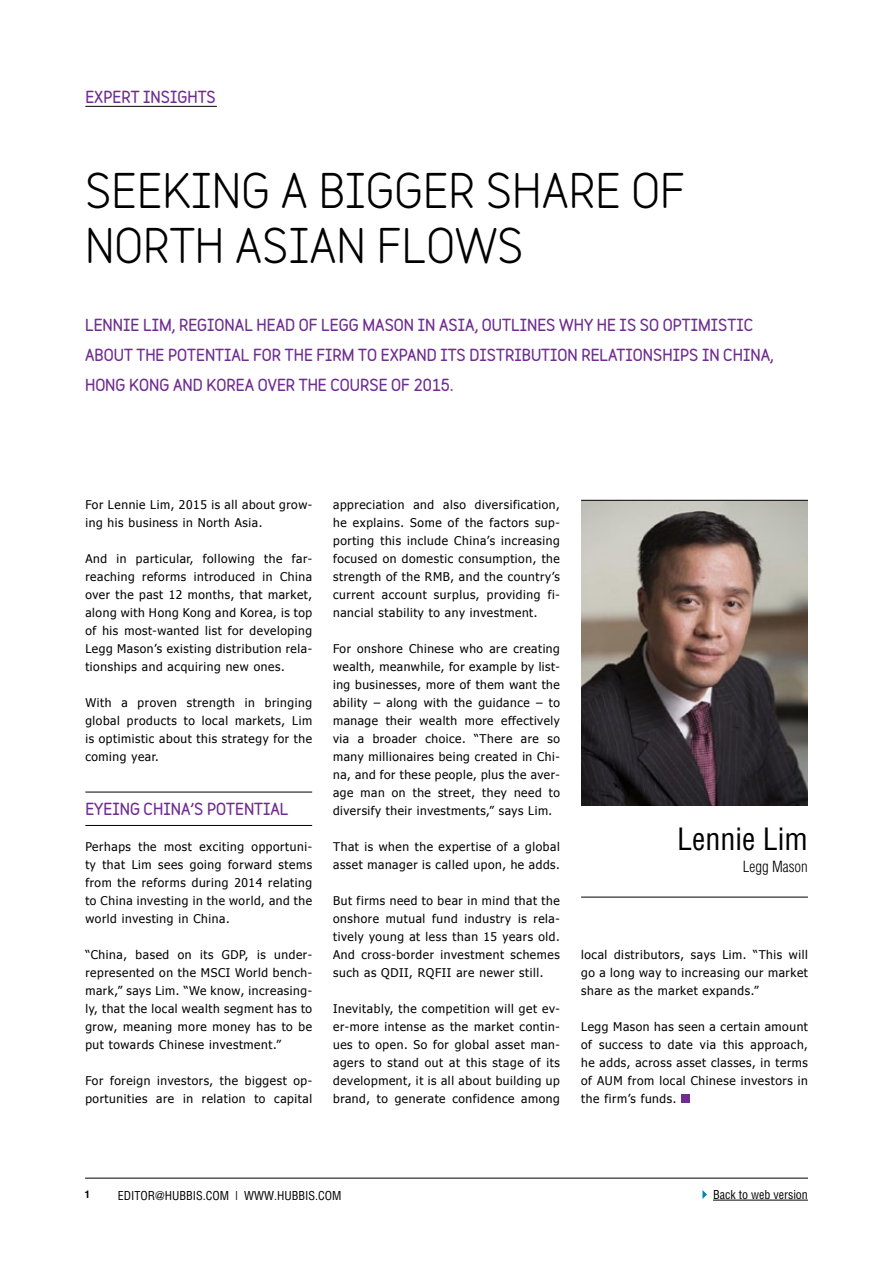
<style>
.page{position:relative;width:893px;height:1263px;background:#fff}
.page>*{position:absolute;margin:0;border:0;box-sizing:border-box;transform-origin:0 0}
.t1{font:700 45px/55.5px "Variable";color:#000}
.t2{font:condensed 30px "Helvetica";color:#000}
.t3{font:900 15px/30px "Variable";color:#6f2c91}
.t4{font:300 condensed 15px "Helvetica";color:#000}
.t5{font:12px/18px "Tahoma";letter-spacing:.05em;color:#000;text-align:justify}
.t6{font:condensed 12px "Helvetica";color:#000}
.t7{font:700 10.5px "Helvetica";color:#000}
</style>
<div class="page">
<hr style="left:85px;top:1178px;width:723px;height:1px;background:#000">
<hr style="left:85px;top:106px;width:132px;height:1px;background:#000">
<img style="left:581px;top:501px;width:227px;height:304px">
<hr style="left:85px;top:792px;width:227px;height:1px;background:#000">
<hr style="left:85px;top:825px;width:227px;height:1px;background:#000">
<hr style="left:713px;top:1200px;width:95px;height:1px;background:#000">
<svg style="left:702px;top:1190px;width:5px;height:9px"></svg>
<hr style="left:581px;top:500px;width:227px;height:1px;background:#000">
<hr style="left:581px;top:897px;width:227px;height:1px;background:#000">
<div style="left:681px;top:1094px;width:9px;height:9px;background:#6f2c91"></div>
<p class="t3" style="left:85px;top:82px;width:132px">EXPERT INSIGHTS</p>
<h1 class="t1" style="left:85px;top:158px;width:602px">SEEKING A BIGGER SHARE OF<br>N ORTH ASIAN FLOWS</h1>
<p class="t3" style="left:85px;top:309px;width:690px">LENNIE LIM, REGIONAL HEAD OF LEGG MASON IN ASIA, OUTLINES WHY HE IS SO OPTIMISTIC<br>ABOUT THE POTENTIAL FOR THE FIRM TO EXPAND ITS DISTRIBUTION RELATIONSHIPS IN CHINA,<br>HONG KONG AND KOREA OVER THE COURSE OF 2015.</p>
<p class="t5" style="left:85px;top:495px;width:228px">For Lennie Lim, 2015 is all about grow&shy;ing his business in North Asia.</p>
<p class="t5" style="left:85px;top:549px;width:228px">And in particular, following the far&shy;reaching reforms introduced in China over the past 12 months, that market, along with Hong Kong and Korea, is top of his most-wanted list for developing Legg Mason’s existing distribution rela&shy;tionships and acquiring new ones.</p>
<p class="t5" style="left:85px;top:693px;width:228px">With a proven strength in bringing global products to local markets, Lim is optimistic about this strategy for the coming year.</p>
<p class="t3" style="left:85px;top:794px;width:203px">EYEING CHINA’S POTENTIAL</p>
<p class="t5" style="left:85px;top:837px;width:228px">Perhaps the most exciting opportuni&shy;ty that Lim sees going forward stems from the reforms during 2014 relating to China investing in the world, and the world investing in China.</p>
<p class="t5" style="left:85px;top:945px;width:228px">“China, based on its GDP, is under&shy;represented on the MSCI World bench&shy;mark,” says Lim. “We know, increasing&shy;ly, that the local wealth segment has to grow, meaning more money has to be put towards Chinese investment.”</p>
<p class="t5" style="left:85px;top:1071px;width:228px">For foreign investors, the biggest op&shy;portunities are in relation to capital</p>
<p class="t5" style="left:333px;top:495px;width:228px">appreciation and also diversification, he explains. Some of the factors sup&shy;porting this include China’s increasing focused on domestic consumption, the strength of the RMB, and the country’s current account surplus, providing fi&shy;nancial stability to any investment.</p>
<p class="t5" style="left:333px;top:639px;width:228px">For onshore Chinese who are creating wealth, meanwhile, for example by list&shy;ing businesses, more of them want the ability – along with the guidance – to manage their wealth more effectively via a broader choice. “There are so many millionaires being created in Chi&shy;na, and for these people, plus the aver&shy;age man on the street, they need to diversify their investments,” says Lim.</p>
<p class="t5" style="left:333px;top:837px;width:228px">That is when the expertise of a global asset manager is called upon, he adds.</p>
<p class="t5" style="left:333px;top:891px;width:228px">But firms need to bear in mind that the onshore mutual fund industry is rela&shy;tively young at less than 15 years old.<br>And cross-border investment schemes such as QDII, RQFII are newer still.</p>
<p class="t5" style="left:333px;top:999px;width:228px">Inevitably, the competition will get ev&shy;er-more intense as the market contin&shy;ues to open. So for global asset man&shy;agers to stand out at this stage of its development, it is all about building up brand, to generate confidence among</p>
<h2 class="t2" style="left:677px;top:820px;width:132px">Lennie Lim</h2>
<p class="t4" style="left:743px;top:858px;width:66px">Legg Mason</p>
<p class="t5" style="left:581px;top:945px;width:228px">local distributors, says Lim. “This will go a long way to increasing our market share as the market expands.”</p>
<p class="t5" style="left:581px;top:1017px;width:228px">Legg Mason has seen a certain amount of success to date via this approach, he adds, across asset classes, in terms of AUM from local Chinese investors in the firm’s funds.</p>
<p class="t7" style="left:84px;top:1188px;width:7px">1</p>
<p class="t6" style="left:713px;top:1187px;width:96px">Back to web version</p>
<p class="t6" style="left:118px;top:1188px;width:225px">editor@hubbis.com | www.hubbis.com</p>
</div>
